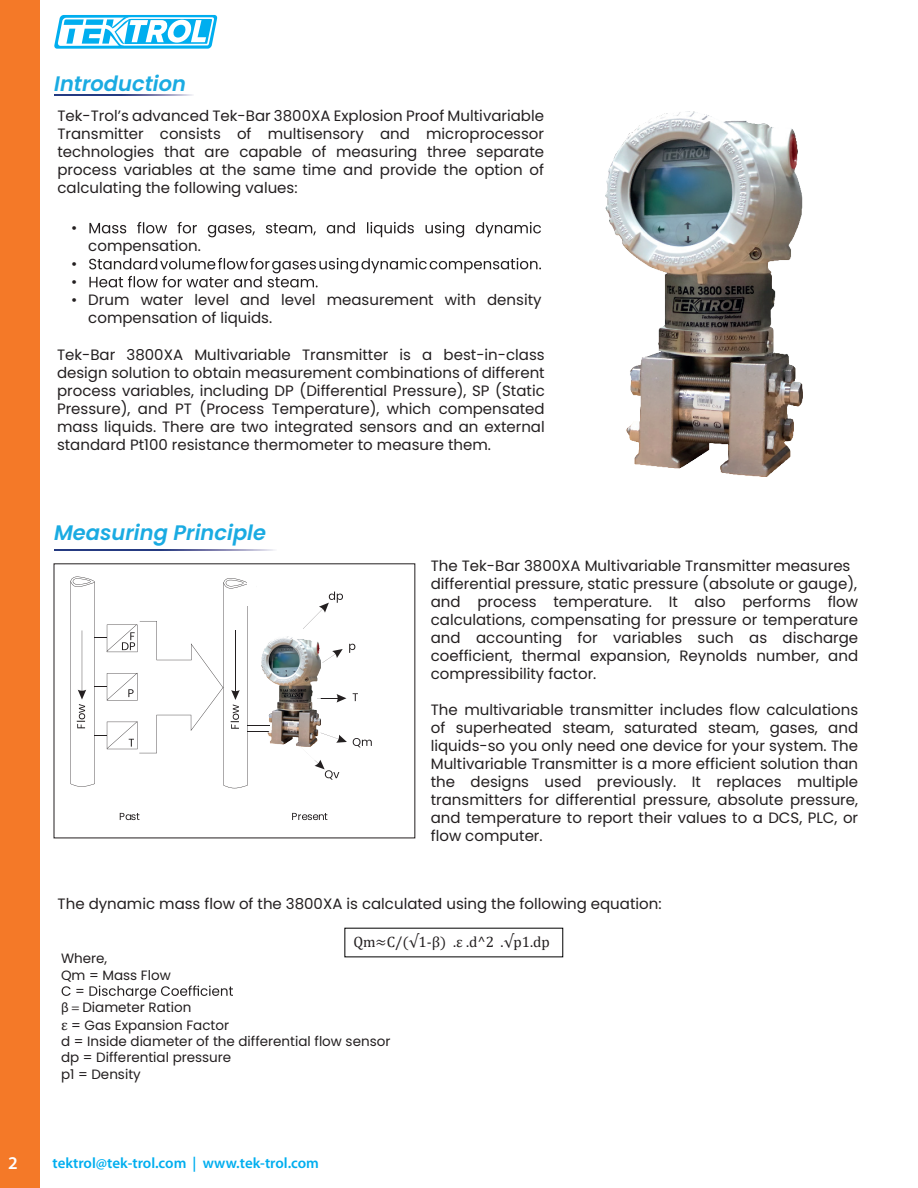
<style>
.page{position:relative;width:918px;height:1188px;background:#fff}
.page>*{position:absolute;margin:0;border:0;box-sizing:border-box;transform-origin:0 0}
.t1{font:italic 600 21px "Poppins";color:#1aabe2}
.t2{font:600 18px "Myriad Pro";color:#fff}
.t3{font:15px/18px "Poppins";color:#231f20}
.t4{font:600 15px "Myriad Pro";color:#00aeef}
.t5{font:15px "Cambria Math";color:#231f20}
.t6{font:13.5px/16.2px "Poppins";color:#231f20}
.s1{font-family:"Myriad Pro"}
.s2{font-family:"Cambria Math";font-size:15px}
</style>
<div class="page">
<svg style="left:54px;top:15px;width:163px;height:34px"></svg>
<div style="left:0;top:0;width:39px;height:1188px;background:#f47928"></div>
<svg style="left:89px;top:222px;width:452px;height:15px"></svg>
<svg style="left:89px;top:258px;width:452px;height:29px"></svg>
<svg style="left:62px;top:986px;width:171px;height:13px"></svg>
<svg style="left:54px;top:94px;width:139px;height:1px"></svg>
<svg style="left:54px;top:549px;width:220px;height:1px"></svg>
<svg style="left:322px;top:649px;width:21px;height:14px"></svg>
<svg style="left:321px;top:694px;width:25px;height:9px"></svg>
<svg style="left:303px;top:592px;width:40px;height:37px"></svg>
<svg style="left:349px;top:644px;width:6px;height:9px"></svg>
<svg style="left:353px;top:693px;width:5px;height:8px"></svg>
<svg style="left:353px;top:738px;width:19px;height:9px"></svg>
<svg style="left:314px;top:733px;width:33px;height:47px"></svg>
<svg style="left:70px;top:576px;width:191px;height:212px"></svg>
<svg style="left:292px;top:813px;width:35px;height:7px"></svg>
<svg style="left:120px;top:813px;width:19px;height:7px"></svg>
<img style="left:298px;top:659px;width:23px;height:101px">
<img style="left:248px;top:583px;width:8px;height:22px">
<img style="left:261px;top:636px;width:59px;height:110px">
<img style="left:605px;top:112px;width:197px;height:364px">
<h1 class="t1" style="left:54px;top:71px;width:133px">Introduction</h1>
<p class="t3" style="left:57px;top:107px;width:488px;text-align:justify">Tek-Trol’s advanced Tek-Bar 3800XA Explosion Proof Multivariable Transmitter consists of multisensory and microprocessor technologies that are capable of measuring three separate process variables at the same time and provide the option of calculating the following values:</p>
<p class="t3" style="left:71px;top:219px;width:8px">•</p>
<p class="t3" style="left:88px;top:237px;width:114px">compensation.</p>
<p class="t3" style="left:71px;top:255px;width:8px">• •</p>
<p class="t3" style="left:88px;top:291px;width:455px;text-indent:-17px">• Drum water level and level measurement with density compensation of liquids.</p>
<p class="t3" style="left:57px;top:346px;width:489px;text-align:justify">Tek-Bar 3800XA Multivariable Transmitter is a best-in-class design solution to obtain measurement combinations of different process variables, including DP (Differential Pressure), SP (Static Pressure), and PT (Process Temperature), which compensated mass liquids. There are two integrated sensors and an external standard Pt100 resistance thermometer to measure them.</p>
<h1 class="t1" style="left:54px;top:520px;width:213px">Measuring Principle</h1>
<p class="t3" style="left:431px;top:557px;width:429px">The Tek-Bar 3800XA Multivariable Transmitter measures differential pressure, static pressure (absolute or gauge), and process temperature. It also performs flow calculations, compensating for pressure or temperature and accounting for variables such as discharge coefficient, thermal expansion, Reynolds number, and compressibility factor.</p>
<p class="t3" style="left:431px;top:701px;width:429px;text-align:justify">The multivariable transmitter includes flow calculations of superheated steam, saturated steam, gases, and liquids-so you only need one device for your system. The Multivariable Transmitter is a more efficient solution than the designs used previously. It replaces multiple transmitters for differential pressure, absolute pressure, and temperature to report their values to a DCS, PLC, or flow computer.</p>
<p class="t3" style="left:58px;top:895px;width:605px">The dynamic mass flow of the 3800XA is calculated using the following equation:</p>
<p class="t5" style="left:353px;top:933px;width:198px">Qm≈C/(√1-β) .ε .d^2 .√p1.dp</p>
<p class="t6" style="left:61px;top:951px;width:111px">Where,<br>Qm = Mass Flow</p>
<p class="t6" style="left:61px;top:998px;width:170px;line-height:18px"><span class="s1">β =</span> Diameter Ration<br><span class="s2">ε</span> = Gas Expansion Factor</p>
<p class="t6" style="left:61px;top:1033px;width:331px">d = Inside diameter of the differential flow sensor dp = Differential pressure<br>p1 = Density</p>
<p class="t2" style="left:8px;top:1151px;width:11px">2</p>
<p class="t4" style="left:53px;top:1154px;width:268px">tektrol@tek-trol.com | www.tek-trol.com</p>
</div>
